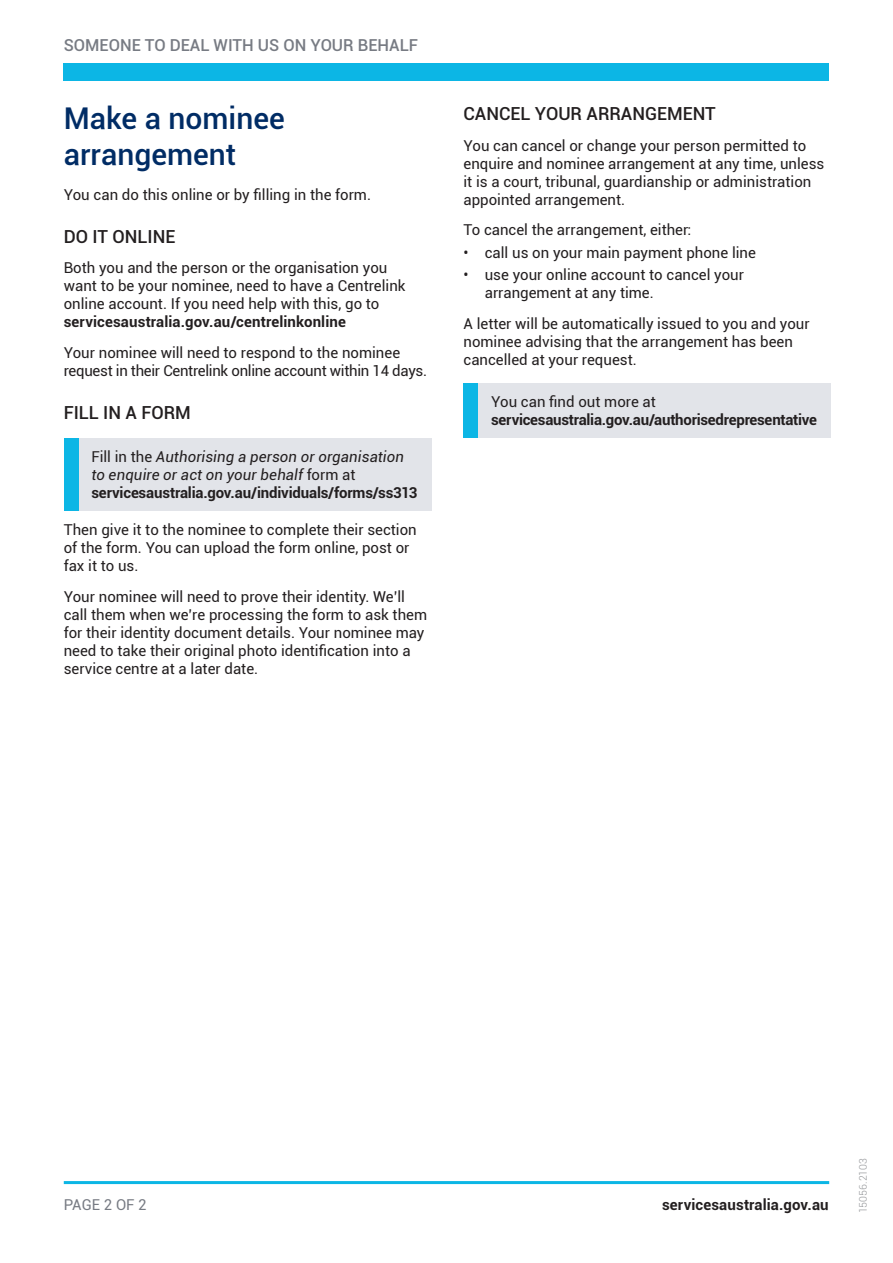
<style>
.page{position:relative;width:893px;height:1263px;background:#fff}
.page>*{position:absolute;margin:0;border:0;box-sizing:border-box;transform-origin:0 0}
.t1{font:500 30px/36px "Roboto";color:#002c65}
.t2{font:500 18px "Roboto";color:#231f20}
.t3{font:500 16.5px "Roboto";color:#777b83}
.t4{font:15px/18px "Roboto";color:#231f20}
.t5{font:italic 15px/18px "Roboto";letter-spacing:.005em;color:#231f20}
.t6{font:15px/18px "Roboto";letter-spacing:-.02em;color:#231f20}
.t7{font:700 15px "Roboto";letter-spacing:.005em;color:#231f20}
.t8{font:700 15px "Roboto";letter-spacing:-.02em;color:#231f20}
.t9{font:15px "Roboto";letter-spacing:-.005em;color:#777b83}
.t10{font:300 10.5px "Roboto";letter-spacing:.01em;color:#939598}
.s1{font-style:normal}
.s2{font-weight:700;font-style:normal}
</style>
<div class="page">
<hr style="left:64px;top:1181px;width:765px;height:3px;background:#0cb6e5">
<div style="left:64px;top:64px;width:765px;height:17px;background:#0cb6e5"></div>
<div style="left:64px;top:438px;width:15px;height:73px;background:#0cb6e5"></div>
<div style="left:79px;top:438px;width:353px;height:73px;background:#e2e4e9"></div>
<div style="left:463px;top:383px;width:15px;height:55px;background:#0cb6e5"></div>
<div style="left:478px;top:383px;width:353px;height:55px;background:#e2e4e9"></div>
<p class="t3" style="left:64px;top:34px;width:356px">SOMEONE TO DEAL WITH US ON YOUR BEHALF</p>
<h1 class="t1" style="left:64px;top:99px;width:222px">Make a nominee arrangement</h1>
<p class="t4" style="left:64px;top:185px;width:309px">You can do this online or by filling in the form.</p>
<p class="t2" style="left:64px;top:224px;width:113px">DO IT ONLINE</p>
<p class="t4" style="left:64px;top:259px;width:343px">Both you and the person or the organisation you want to be your nominee, need to have a Centrelink online account. If you need help with this, go to</p>
<p class="t7" style="left:64px;top:312px;width:284px">servicesaustralia.gov.au/centrelinkonline</p>
<p class="t6" style="left:64px;top:343px;width:365px">Your nominee will need to respond to the nominee request in their Centrelink online account within 14 days.</p>
<p class="t2" style="left:64px;top:400px;width:129px">FILL IN A FORM</p>
<p class="t5" style="left:91px;top:447px;width:327px"><span class="s1">Fill in the</span> Authorising a person or organisation to enquire or act on your behalf <span class="s1">form at </span><span class="s2">servicesaustralia.gov.au/individuals/forms/ss313</span></p>
<p class="t4" style="left:64px;top:520px;width:355px">Then give it to the nominee to complete their section of the form. You can upload the form online, post or fax it to us.</p>
<p class="t4" style="left:64px;top:587px;width:365px">Your nominee will need to prove their identity. We’ll call them when we’re processing the form to ask them for their identity document details. Your nominee may need to take their original photo identification into a service centre at a later date.</p>
<p class="t2" style="left:463px;top:101px;width:254px">CANCEL YOUR ARRANGEMENT</p>
<p class="t4" style="left:463px;top:136px;width:362px">You can cancel or change your person permitted to enquire and nominee arrangement at any time, unless it is a court, tribunal, guardianship or administration appointed arrangement.</p>
<p class="t4" style="left:463px;top:220px;width:229px">To cancel the arrangement, either:</p>
<p class="t4" style="left:463px;top:243px;width:294px">• call us on your main payment phone line</p>
<p class="t4" style="left:485px;top:265px;width:261px;text-indent:-21px">• use your online account to cancel your arrangement at any time.</p>
<p class="t4" style="left:463px;top:314px;width:348px">A letter will be automatically issued to you and your nominee advising that the arrangement has been cancelled at your request.</p>
<p class="t4" style="left:491px;top:392px;width:166px">You can find out more at</p>
<p class="t8" style="left:491px;top:409px;width:327px">servicesaustralia.gov.au/authorisedrepresentative</p>
<p class="t9" style="left:64px;top:1194px;width:84px">PAGE 2 OF 2</p>
<p class="t7" style="left:662px;top:1194px;width:168px">servicesaustralia.gov.au</p>
<p class="t10" style="left:856px;top:1213px;width:56px;rotate:-90deg">15056.2103</p>
</div>
